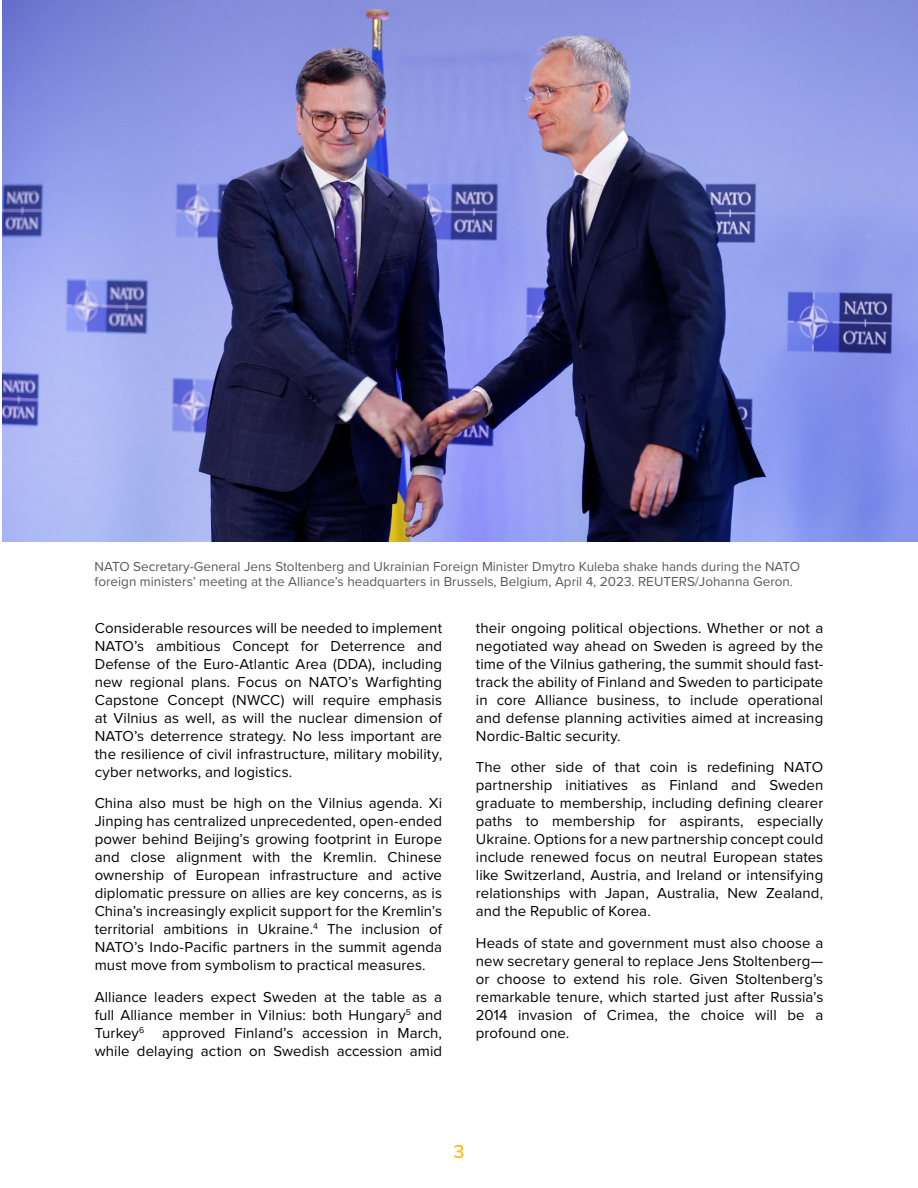
<style>
.page{position:relative;width:918px;height:1188px;background:#fff}
.page>*{position:absolute;margin:0;border:0;box-sizing:border-box;transform-origin:0 0}
.t1{font:500 19.5px "Proxima Nova";color:#ffb81c}
.t2{font:15px/18px "Proxima Nova";letter-spacing:.005em;color:#000;text-align:justify}
.t3{font:13.5px/15px "Proxima Nova";color:#58595b}
</style>
<div class="page">
<img style="left:2px;top:0;width:916px;height:542px">
<p class="t3" style="left:95px;top:558px;width:707px">NATO Secretary-General Jens Stoltenberg and Ukrainian Foreign Minister Dmytro Kuleba shake hands during the NATO foreign ministers’ meeting at the Alliance’s headquarters in Brussels, Belgium, April 4, 2023. REUTERS/Johanna Geron.</p>
<p class="t2" style="left:95px;top:618px;width:349px">Considerable resources will be needed to implement NATO’s ambitious Concept for Deterrence and Defense of the Euro-Atlantic Area (DDA), including new regional plans. Focus on NATO’s Warfighting Capstone Concept (NWCC) will require emphasis at Vilnius as well, as will the nuclear dimension of NATO’s deterrence strategy. No less important are the resilience of civil infrastructure, military mobility, cyber networks, and logistics.</p>
<p class="t2" style="left:95px;top:794px;width:349px">China also must be high on the Vilnius agenda. Xi Jinping has centralized unprecedented, open-ended power behind Beijing’s growing footprint in Europe and close alignment with the Kremlin. Chinese ownership of European infrastructure and active diplomatic pressure on allies are key concerns, as is China’s increasingly explicit support for the Kremlin’s territorial ambitions in Ukraine.<sup>4</sup> The inclusion of NATO’s Indo-Pacific partners in the summit agenda must move from symbolism to practical measures.</p>
<p class="t2" style="left:95px;top:987px;width:349px">Alliance leaders expect Sweden at the table as a full Alliance member in Vilnius: both Hungary<sup>5</sup> and Turkey<sup>6</sup> approved Finland’s accession in March, while delaying action on Swedish accession amid</p>
<p class="t2" style="left:476px;top:618px;width:349px">their ongoing political objections. Whether or not a negotiated way ahead on Sweden is agreed by the time of the Vilnius gathering, the summit should fast&shy;track the ability of Finland and Sweden to participate in core Alliance business, to include operational and defense planning activities aimed at increasing Nordic-Baltic security.</p>
<p class="t2" style="left:476px;top:758px;width:349px">The other side of that coin is redefining NATO partnership initiatives as Finland and Sweden graduate to membership, including defining clearer paths to membership for aspirants, especially Ukraine. Options for a new partnership concept could include renewed focus on neutral European states like Switzerland, Austria, and Ireland or intensifying relationships with Japan, Australia, New Zealand, and the Republic of Korea.</p>
<p class="t2" style="left:476px;top:933px;width:349px">Heads of state and government must also choose a new secretary general to replace Jens Stoltenberg— or choose to extend his role. Given Stoltenberg’s remarkable tenure, which started just after Russia’s 2014 invasion of Crimea, the choice will be a profound one.</p>
<h1 class="t1" style="left:453px;top:1137px;width:13px">3</h1>
</div>
